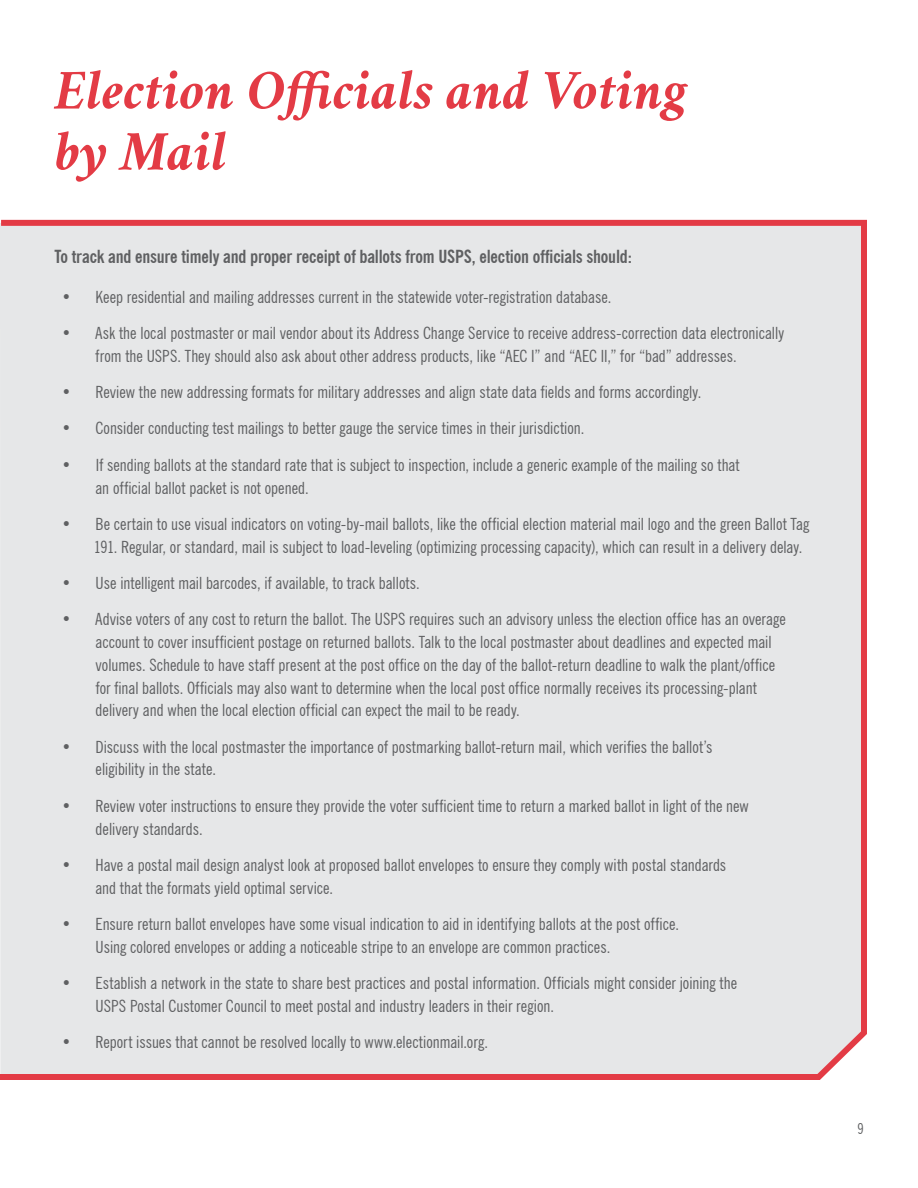
<style>
.page{position:relative;width:918px;height:1188px;background:#fff}
.page>*{position:absolute;margin:0;border:0;box-sizing:border-box;transform-origin:0 0}
.t1{font:italic 700 51px/61.2px "Crimson Text";color:#e33b45}
.t2{font:700 condensed 18px "News Gothic BT";letter-spacing:-.01em;color:#5f6062}
.t3{font:condensed 16.8px/22.8px "News Gothic BT";color:#5f6062}
.t4{font:condensed 15px "News Gothic BT";color:#5f6062}
</style>
<div class="page">
<div style="left:0;top:219px;width:867px;height:861px;background:#e6e7e8"></div>
<h1 class="t1" style="left:54px;top:60px;width:635px">Election Officials and Voting by Mail</h1>
<p class="t2" style="left:54px;top:245px;width:579px">To track and ensure timely and proper receipt of ballots from USPS, election officials should:</p>
<p class="t3" style="left:62px;top:285px;width:551px">• Keep residential and mailing addresses current in the statewide voter-registration database.</p>
<p class="t3" style="left:96px;top:322px;width:690px;text-indent:-34px">• Ask the local postmaster or mail vendor about its Address Change Service to receive address-correction data electronically from the USPS. They should also ask about other address products, like “AEC I” and “AEC II,” for “bad” addresses.</p>
<p class="t3" style="left:62px;top:381px;width:641px">• Review the new addressing formats for military addresses and align state data fields and forms accordingly.</p>
<p class="t3" style="left:62px;top:417px;width:524px">• Consider conducting test mailings to better gauge the service times in their jurisdiction.</p>
<p class="t3" style="left:95px;top:453px;width:646px;text-indent:-34px">• If sending ballots at the standard rate that is subject to inspection, include a generic example of the mailing so that an official ballot packet is not opened.</p>
<p class="t3" style="left:94px;top:512px;width:717px;text-indent:-32px">• Be certain to use visual indicators on voting-by-mail ballots, like the official election material mail logo and the green Ballot Tag<br>191. Regular, or standard, mail is subject to load-leveling (optimizing processing capacity), which can result in a delivery delay.</p>
<p class="t3" style="left:62px;top:571px;width:360px">• Use intelligent mail barcodes, if available, to track ballots.</p>
<p class="t3" style="left:95px;top:608px;width:692px;text-indent:-34px">• Advise voters of any cost to return the ballot. The USPS requires such an advisory unless the election office has an overage account to cover insufficient postage on returned ballots. Talk to the local postmaster about deadlines and expected mail volumes. Schedule to have staff present at the post office on the day of the ballot-return deadline to walk the plant/office for final ballots. Officials may also want to determine when the local post office normally receives its processing-plant delivery and when the local election official can expect the mail to be ready.</p>
<p class="t3" style="left:96px;top:735px;width:618px;text-indent:-34px">• Discuss with the local postmaster the importance of postmarking ballot-return mail, which verifies the ballot’s eligibility in the state.</p>
<p class="t3" style="left:96px;top:794px;width:655px;text-indent:-34px">• Review voter instructions to ensure they provide the voter sufficient time to return a marked ballot in light of the new delivery standards.</p>
<p class="t3" style="left:95px;top:853px;width:632px;text-indent:-34px">• Have a postal mail design analyst look at proposed ballot envelopes to ensure they comply with postal standards and that the formats yield optimal service.</p>
<p class="t3" style="left:96px;top:912px;width:585px;text-indent:-34px">• Ensure return ballot envelopes have some visual indication to aid in identifying ballots at the post office.<br>Using colored envelopes or adding a noticeable stripe to an envelope are common practices.</p>
<p class="t3" style="left:96px;top:972px;width:643px;text-indent:-34px">• Establish a network in the state to share best practices and postal information. Officials might consider joining the<br>USPS Postal Customer Council to meet postal and industry leaders in their region.</p>
<p class="t3" style="left:62px;top:1031px;width:428px">• Report issues that cannot be resolved locally to www.electionmail.org.</p>
<p class="t4" style="left:858px;top:1120px;width:8px">9</p>
</div>
